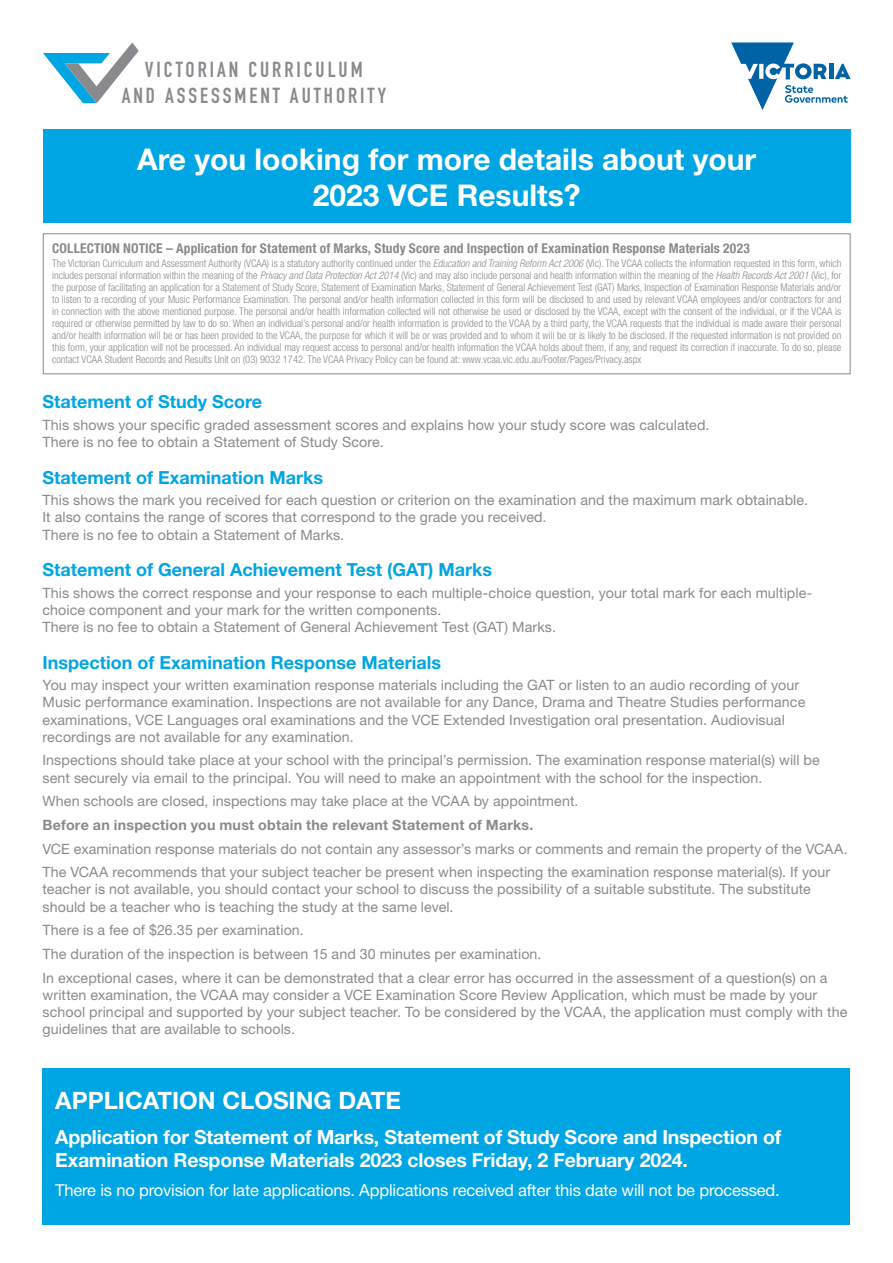
<style>
.page{position:relative;width:893px;height:1263px;background:#fff}
.page>*{position:absolute;margin:0;border:0;box-sizing:border-box;transform-origin:0 0}
.t1{font:700 30px/36px "Helvetica Neue LT";color:#fff;text-align:center}
.t2{font:700 24px "Helvetica Neue LT";color:#fff}
.t3{font:21.45px/25.5px "DIN Engschrift Alternate";letter-spacing:.14em;color:#888a8d;text-align:center}
.t4{font:700 19.5px/22.5px "Helvetica Neue LT";letter-spacing:-.01em;color:#fff}
.t5{font:700 18px "Helvetica Neue LT";color:#00a5e3}
.t6{font:16.5px "Helvetica Neue LT";letter-spacing:-.01em;color:#fff}
.t7{font:14.25px/17.2px "Helvetica Neue LT";letter-spacing:.005em;color:#888a8d}
.t8{font:700 14.25px "Helvetica Neue LT";letter-spacing:.015em;color:#888a8d}
.t9{font:700 condensed 13.5px "Helvetica Neue LT";letter-spacing:.01em;color:#888a8d}
.t10{font:300 condensed 10.5px/12px "Helvetica Neue LT";color:#888a8d;text-align:justify}
.s1{font-style:italic}
</style>
<div class="page">
<div style="left:43px;top:130px;width:807px;height:93px;background:#00a5e3"></div>
<div style="left:43px;top:1069px;width:807px;height:156px;background:#00a5e3"></div>
<div style="left:43px;top:233px;width:807px;height:141px;border:1px solid #888a8d"></div>
<svg style="left:43px;top:42px;width:96px;height:61px"></svg>
<svg style="left:731px;top:42px;width:119px;height:68px"></svg>
<h3 class="t3" style="left:122px;top:57px;width:266px">VICTORIAN CURRICULUM<br>AND ASSESSMENT AUTHORITY</h3>
<h1 class="t1" style="left:137px;top:141px;width:620px">Are you looking for more details about your<br>2023 VCE Results?</h1>
<p class="t9" style="left:52px;top:240px;width:699px">COLLECTION NOTICE – Application for Statement of Marks, Study Score and Inspection of Examination Response Materials 2023</p>
<p class="t10" style="left:52px;top:257px;width:791px">The Victorian Curriculum and Assessment Authority (VCAA) is a statutory authority continued under the <span class="s1">Education and Training Reform Act 2006</span> (Vic). The VCAA collects the information requested in this form, which includes personal information within the meaning of the <span class="s1">Privacy and Data Protection Act 2014</span> (Vic) and may also include personal and health information within the meaning of the <span class="s1">Health Records Act 2001</span> (Vic), for the purpose of facilitating an application for a Statement of Study Score, Statement of Examination Marks, Statement of General Achievement Test (GAT) Marks, Inspection of Examination Response Materials and/or to listen to a recording of your Music Performance Examination. The personal and/or health information collected in this form will be disclosed to and used by relevant VCAA employees and/or contractors for and in connection with the above mentioned purpose. The personal and/or health information collected will not otherwise be used or disclosed by the VCAA, except with the consent of the individual, or if the VCAA is required or otherwise permitted by law to do so. When an individual’s personal and/or health information is provided to the VCAA by a third party, the VCAA requests that the individual is made aware their personal and/or health information will be or has been provided to the VCAA, the purpose for which it will be or was provided and to whom it will be or is likely to be disclosed. If the requested information is not provided on this form, your application will not be processed. An individual may request access to personal and/or health information the VCAA holds about them, if any, and request its correction if inaccurate. To do so, please contact VCAA Student Records and Results Unit on (03) 9032 1742. The VCAA Privacy Policy can be found at: www.vcaa.vic.edu.au/Footer/Pages/Privacy.aspx</p>
<p class="t5" style="left:43px;top:391px;width:221px">Statement of Study Score</p>
<p class="t7" style="left:43px;top:416px;width:668px">This shows your specific graded assessment scores and explains how your study score was calculated.<br>There is no fee to obtain a Statement of Study Score.</p>
<p class="t5" style="left:43px;top:466px;width:282px">Statement of Examination Marks</p>
<p class="t7" style="left:43px;top:491px;width:767px">This shows the mark you received for each question or criterion on the examination and the maximum mark obtainable.<br>It also contains the range of scores that correspond to the grade you received.<br>There is no fee to obtain a Statement of Marks.</p>
<p class="t5" style="left:43px;top:558px;width:451px">Statement of General Achievement Test (GAT) Marks</p>
<p class="t7" style="left:43px;top:584px;width:771px">This shows the correct response and your response to each multiple-choice question, your total mark for each multiple&shy;choice component and your mark for the written components.<br>There is no fee to obtain a Statement of General Achievement Test (GAT) Marks.</p>
<p class="t5" style="left:43px;top:651px;width:400px">Inspection of Examination Response Materials</p>
<p class="t7" style="left:43px;top:676px;width:764px">You may inspect your written examination response materials including the GAT or listen to an audio recording of your Music performance examination. Inspections are not available for any Dance, Drama and Theatre Studies performance examinations, VCE Languages oral examinations and the VCE Extended Investigation oral presentation. Audiovisual recordings are not available for any examination.</p>
<p class="t7" style="left:43px;top:751px;width:779px">Inspections should take place at your school with the principal’s permission. The examination response material(s) will be sent securely via email to the principal. You will need to make an appointment with the school for the inspection.</p>
<p class="t7" style="left:43px;top:792px;width:537px">When schools are closed, inspections may take place at the VCAA by appointment.</p>
<p class="t8" style="left:43px;top:816px;width:492px">Before an inspection you must obtain the relevant Statement of Marks.</p>
<p class="t7" style="left:43px;top:836px;width:807px;line-height:23.7px">VCE examination response materials do not contain any assessor’s marks or comments and remain the property of the VCAA.<br>The VCAA recommends that your subject teacher be present when inspecting the examination response material(s). If your</p>
<p class="t7" style="left:43px;top:880px;width:770px">teacher is not available, you should contact your school to discuss the possibility of a suitable substitute. The substitute should be a teacher who is teaching the study at the same level.</p>
<p class="t7" style="left:43px;top:918px;width:787px;line-height:23.7px">There is a fee of $26.35 per examination.<br>The duration of the inspection is between 15 and 30 minutes per examination.<br>In exceptional cases, where it can be demonstrated that a clear error has occurred in the assessment of a question(s) on a</p>
<p class="t7" style="left:43px;top:986px;width:806px">written examination, the VCAA may consider a VCE Examination Score Review Application, which must be made by your school principal and supported by your subject teacher. To be considered by the VCAA, the application must comply with the guidelines that are available to schools.</p>
<h2 class="t2" style="left:55px;top:1085px;width:347px">APPLICATION CLOSING DATE</h2>
<h3 class="t4" style="left:55px;top:1125px;width:727px">Application for Statement of Marks, Statement of Study Score and Inspection of<br>Examination Response Materials 2023 closes Friday, 2 February 2024.</h3>
<p class="t6" style="left:55px;top:1180px;width:726px">There is no provision for late applications. Applications received after this date will not be processed.</p>
</div>
